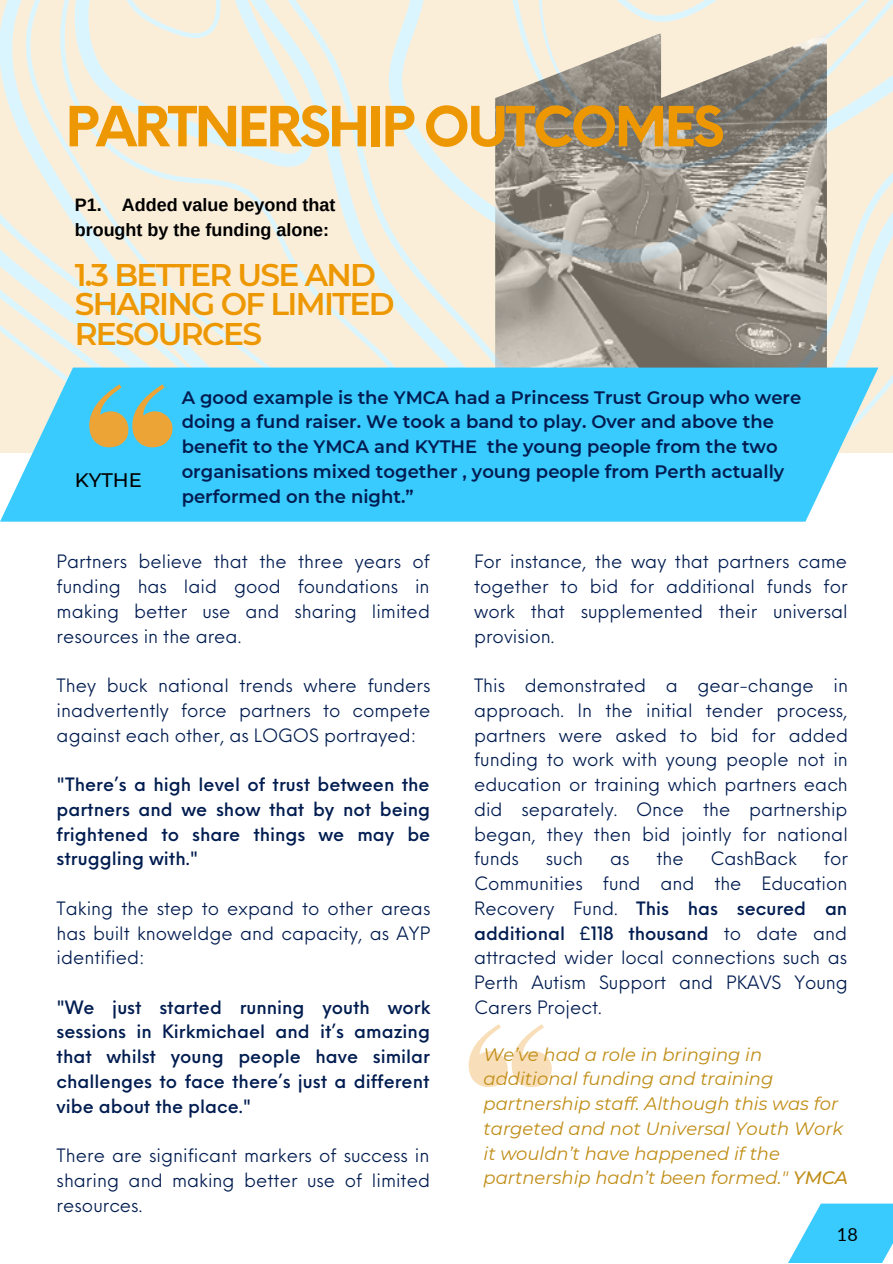
<style>
.page{position:relative;width:893px;height:1264px;background:#fff}
.page>*{position:absolute;margin:0;border:0;box-sizing:border-box;transform-origin:0 0}
.t1{font:700 54px "Neue Einstellung";letter-spacing:-.055em;color:#ed9802}
.t2{font:600 31.35px/29.2px "Montserrat";letter-spacing:-.055em;color:#ed9802}
.t3{font:500 19.5px "Montserrat";color:#000}
.t4{font:18px/24.8px "Neue Einstellung";color:#011c50;text-align:justify}
.t5{font:500 18px/24.8px "Neue Einstellung";color:#011c50;text-align:justify}
.t6{font:600 18px/24.8px "Montserrat";color:#011c50}
.t7{font:italic 18px/24.8px "Montserrat";color:#c08d16}
.t8{font:700 18px/24.8px "Arimo";color:#000}
.t9{font:18px "Lato";color:#000}
.s1{font-weight:500}
</style>
<div class="page">
<svg style="left:0;top:0;width:892px;height:453px;background:#f4eedf"></svg>
<img style="left:495px;top:33px;width:331px;height:334px">
<svg style="left:0;top:367px;width:878px;height:154px;background:#4acdfc"></svg>
<svg style="left:89px;top:384px;width:83px;height:63px;background:#95b696"></svg>
<svg style="left:468px;top:1024px;width:83px;height:63px"></svg>
<svg style="left:788px;top:1203px;width:104px;height:59px"></svg>
<h1 class="t1" style="left:65px;top:78px;width:660px">PARTNERSHIP OUTCOMES</h1>
<p class="t8" style="left:75px;top:192px;width:262px">P1. Added value beyond that brought by the funding alone:</p>
<h2 class="t2" style="left:75px;top:260px;width:321px">1.3 BETTER USE AND<br>SHARING OF LIMITED<br>RESOURCES</h2>
<p class="t3" style="left:75px;top:468px;width:69px">KYTHE</p>
<p class="t6" style="left:182px;top:385px;width:621px">A good example is the YMCA had a Princess Trust Group who were doing a fund raiser. We took a band to play. Over and above the benefit to the YMCA and KYTHE the young people from the two organisations mixed together , young people from Perth actually performed on the night.”</p>
<p class="t4" style="left:57px;top:547px;width:375px">Partners believe that the three years of funding has laid good foundations in making better use and sharing limited resources in the area.</p>
<p class="t4" style="left:57px;top:671px;width:375px">They buck national trends where funders inadvertently force partners to compete against each other, as LOGOS portrayed:</p>
<p class="t5" style="left:57px;top:770px;width:375px">"There’s a high level of trust between the partners and we show that by not being frightened to share things we may be struggling with."</p>
<p class="t4" style="left:57px;top:894px;width:375px">Taking the step to expand to other areas has built knoweldge and capacity, as AYP identified:</p>
<p class="t5" style="left:57px;top:993px;width:375px">"We just started running youth work sessions in Kirkmichael and it’s amazing that whilst young people have similar challenges to face there’s just a different vibe about the place."</p>
<p class="t4" style="left:57px;top:1141px;width:375px">There are significant markers of success in sharing and making better use of limited resources.</p>
<p class="t4" style="left:474px;top:547px;width:375px">For instance, the way that partners came together to bid for additional funds for work that supplemented their universal provision.</p>
<p class="t4" style="left:474px;top:671px;width:375px">This demonstrated a gear-change in approach. In the initial tender process, partners were asked to bid for added funding to work with young people not in education or training which partners each did separately. Once the partnership began, they then bid jointly for national funds</p>
<p class="t4" style="left:474px;top:844px;width:375px;text-indent:350px">for Communities fund and the Education Recovery Fund. <span class="s1">This has secured an additional £118 thousand</span> to date and attracted wider local connections such as Perth Autism Support and PKAVS Young Carers Project.</p>
<p class="t4" style="left:546px;top:844px;width:39px">such</p>
<p class="t4" style="left:610px;top:844px;width:21px">as</p>
<p class="t4" style="left:656px;top:844px;width:29px">the</p>
<p class="t4" style="left:710px;top:844px;width:88px">CashBack</p>
<p class="t7" style="left:483px;top:1041px;width:366px">We’ve had a role in bringing in additional funding and training partnership staff. Although this was for targeted and not Universal Youth Work it wouldn’t have happened if the partnership hadn’t been formed." <span class="s1">YMCA</span></p>
<p class="t9" style="left:836px;top:1223px;width:22px">18</p>
</div>
